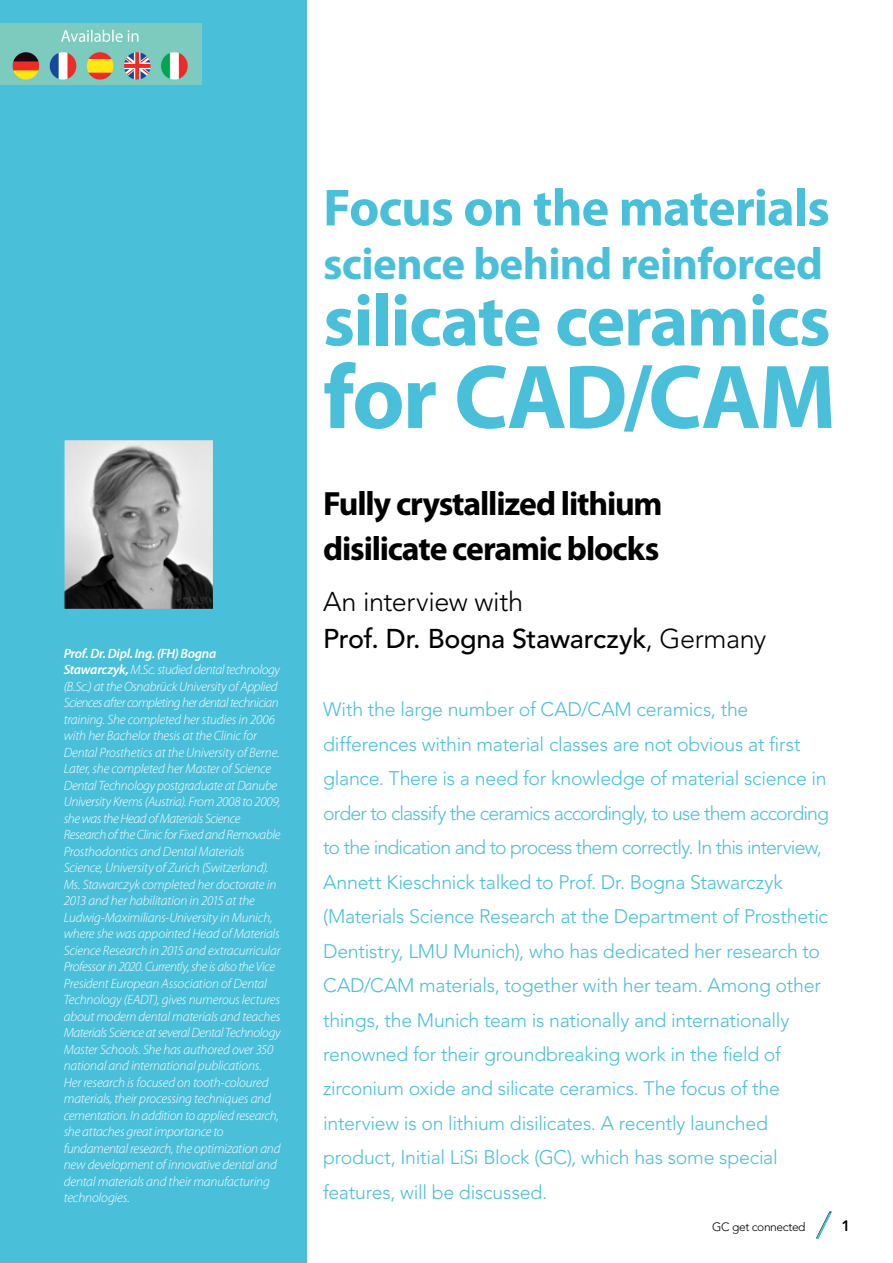
<style>
.page{position:relative;width:893px;height:1263px;background:#fff}
.page>*{position:absolute;margin:0;border:0;box-sizing:border-box;transform-origin:0 0}
.t1{font:700 91.5px "Myriad Pro";letter-spacing:-.025em;color:#4abfda}
.t2{font:700 73.5px "Myriad Pro";letter-spacing:-.02em;color:#4abfda}
.t3{font:700 52.5px "Myriad Pro";letter-spacing:-.02em;color:#4abfda}
.t4{font:700 45px "Myriad Pro";letter-spacing:-.015em;color:#4abfda}
.t5{font:700 33.75px/45px "Myriad Pro";letter-spacing:-.035em;color:#000}
.t6{font:300 27px/37.5px "Avenir LT Std";letter-spacing:-.01em;color:#000}
.t7{font:300 19.5px/34.5px "Avenir LT Std";letter-spacing:-.015em;color:#4abfda}
.t8{font:800 15px "Avenir LT Std";color:#000}
.t9{font:italic 300 13.5px/16.5px "Myriad Pro";letter-spacing:-.015em;color:#fff}
.t10{font:300 12px "Avenir LT Std";letter-spacing:-.03em;color:#000}
.s1{font-weight:600}
.s2{font-weight:500}
</style>
<div class="page">
<div style="left:0;top:0;width:306px;height:1263px;background:#4abfda"></div>
<img style="left:66px;top:442px;width:145px;height:165px">
<div style="left:63px;top:439px;width:151px;height:171px;border:2px solid #4abfda"></div>
<svg style="left:816px;top:1211px;width:16px;height:28px"></svg>
<img style="left:0;top:24px;width:201px;height:60px">
<p class="t9" style="left:64px;top:645px;width:218px"><span class="s1">Prof. Dr. Dipl. Ing. (FH) Bogna Stawarczyk,</span> M.Sc. studied dental technology (B.Sc.) at the Osnabrück University of Applied Sciences after completing her dental technician training. She completed her studies in 2006 with her Bachelor thesis at the Clinic for Dental Prosthetics at the University of Berne.<br>Later, she completed her Master of Science Dental Technology postgraduate at Danube University Krems (Austria). From 2008 to 2009, she was the Head of Materials Science Research of the Clinic for Fixed and Removable Prosthodontics and Dental Materials Science, University of Zurich (Switzerland).<br>Ms. Stawarczyk completed her doctorate in 2013 and her habilitation in 2015 at the Ludwig-Maximilians-University in Munich, where she was appointed Head of Materials Science Research in 2015 and extracurricular Professor in 2020. Currently, she is also the Vice President European Association of Dental Technology (EADT), gives numerous lectures about modern dental materials and teaches Materials Science at several Dental Technology Master Schools. She has authored over 350 national and international publications.<br>Her research is focused on tooth-coloured materials, their processing techniques and cementation. In addition to applied research, she attaches great importance to fundamental research, the optimization and new development of innovative dental and dental materials and their manufacturing technologies.</p>
<h3 class="t3" style="left:323px;top:178px;width:508px">Focus on the materials</h3>
<h3 class="t4" style="left:323px;top:239px;width:501px">science behind reinforced</h3>
<h2 class="t2" style="left:323px;top:279px;width:509px">silicate ceramics</h2>
<h1 class="t1" style="left:323px;top:346px;width:514px">for CAD/CAM</h1>
<h3 class="t5" style="left:323px;top:482px;width:341px">Fully crystallized lithium disilicate ceramic blocks</h3>
<h3 class="t6" style="left:323px;top:583px;width:445px">An interview with<br><span class="s2">Prof. Dr. Bogna Stawarczyk</span>, Germany</h3>
<p class="t7" style="left:323px;top:692px;width:507px">With the large number of CAD/CAM ceramics, the differences within material classes are not obvious at first glance. There is a need for knowledge of material science in order to classify the ceramics accordingly, to use them according to the indication and to process them correctly. In this interview, Annett Kieschnick talked to Prof. Dr. Bogna Stawarczyk (Materials Science Research at the Department of Prosthetic Dentistry, LMU Munich), who has dedicated her research to CAD/CAM materials, together with her team. Among other things, the Munich team is nationally and internationally renowned for their groundbreaking work in the field of zirconium oxide and silicate ceramics. The focus of the interview is on lithium disilicates. A recently launched product, Initial LiSi Block (GC), which has some special features, will be discussed.</p>
<p class="t10" style="left:712px;top:1219px;width:95px">GC get connected</p>
<p class="t8" style="left:842px;top:1216px;width:10px">1</p>
</div>
